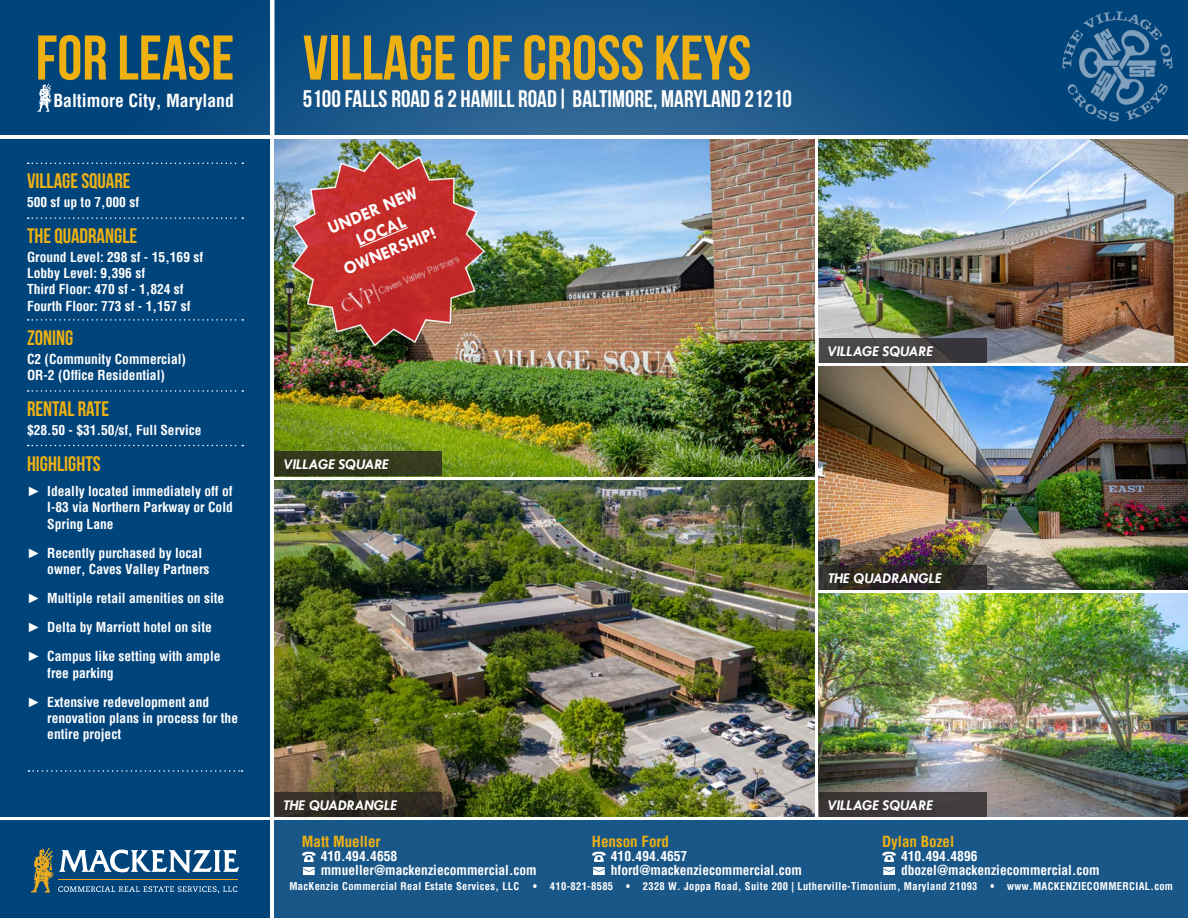
<style>
.page{position:relative;width:1188px;height:918px;background:#fff}
.page>*{position:absolute;margin:0;border:0;box-sizing:border-box;transform-origin:0 0}
.t1{font:700 63px "Bebas Neue";color:#eeb111}
.t2{font:700 24px "Bebas Neue";color:#fff}
.t3{font:700 21px "Bebas Neue";color:#eeb111}
.t4{font:700 18.15px "Tw Cen";color:#fff}
.t5{font:700 condensed 17.7px "Helvetica";color:#fff}
.t6{font:italic 700 15px "Tw Cen";color:#fff}
.t7{font:700 condensed 15px "Helvetica";color:#eeb111}
.t8{font:700 condensed 13.5px/16.2px "Helvetica";color:#fff}
.t9{font:700 condensed 10.5px "Helvetica";letter-spacing:.035em;color:#fff;scale:.85 1}
.t10{font:700 condensed 10.5px "Helvetica";letter-spacing:.035em;color:#fff}
.s1{font-family:"Impact";font-weight:400;font-stretch:normal}
</style>
<div class="page">
<svg style="left:0;top:0;width:1188px;height:135px;background:#104f84"></svg>
<div style="left:275px;top:821px;width:913px;height:97px;background:#1a5789"></div>
<div style="left:0;top:821px;width:270px;height:97px;background:#00447c"></div>
<hr style="left:270px;top:0;width:4px;height:159px;background:#fff">
<div style="left:0;top:139px;width:270px;height:678px;background:#00447c"></div>
<svg style="left:28px;top:163px;width:215px;height:1px"></svg>
<svg style="left:28px;top:217px;width:215px;height:2px"></svg>
<svg style="left:28px;top:319px;width:215px;height:2px"></svg>
<svg style="left:28px;top:390px;width:215px;height:2px"></svg>
<svg style="left:28px;top:445px;width:215px;height:1px"></svg>
<svg style="left:28px;top:770px;width:215px;height:2px"></svg>
<svg style="left:592px;top:852px;width:14px;height:23px"></svg>
<svg style="left:302px;top:852px;width:14px;height:23px"></svg>
<svg style="left:882px;top:852px;width:14px;height:23px"></svg>
<svg style="left:31px;top:848px;width:208px;height:44px"></svg>
<img style="left:275px;top:139px;width:540px;height:337px">
<img style="left:275px;top:480px;width:540px;height:337px">
<img style="left:819px;top:139px;width:369px;height:224px">
<img style="left:819px;top:594px;width:369px;height:223px">
<img style="left:819px;top:366px;width:369px;height:224px">
<svg style="left:37px;top:84px;width:15px;height:28px"></svg>
<img style="left:1049px;top:0;width:137px;height:135px">
<div style="left:275px;top:452px;width:167px;height:24px;background:#363b1e"></div>
<div style="left:281px;top:456px;width:119px;height:25px;background:#231f20;opacity:.5"></div>
<svg style="left:275px;top:793px;width:167px;height:24px"></svg>
<div style="left:281px;top:796px;width:127px;height:26px;background:#231f20;opacity:.5"></div>
<div style="left:819px;top:338px;width:167px;height:25px;background:linear-gradient(to right,#53504f,#353338)"></div>
<div style="left:825px;top:342px;width:119px;height:26px;background:#231f20;opacity:.5"></div>
<div style="left:819px;top:792px;width:167px;height:25px;background:#423e3f"></div>
<div style="left:825px;top:796px;width:119px;height:26px;background:#231f20;opacity:.5"></div>
<svg style="left:819px;top:565px;width:168px;height:25px;background:#312d2b"></svg>
<div style="left:825px;top:569px;width:128px;height:26px;background:#231f20;opacity:.5"></div>
<img style="left:290px;top:150px;width:196px;height:197px">
<img style="left:323px;top:233px;width:159px;height:98px">
<h1 class="t1" style="left:36px;top:23px;width:200px">FOR LEASE</h1>
<h3 class="t5" style="left:53px;top:88px;width:182px">Baltimore City, Maryland</h3>
<p class="t3" style="left:27px;top:170px;width:105px">VILLAGE SQUARE</p>
<p class="t8" style="left:27px;top:194px;width:114px">500 sf up to 7,000 sf</p>
<p class="t3" style="left:27px;top:225px;width:112px">THE QUADRANGLE</p>
<p class="t8" style="left:27px;top:249px;width:178px">Ground Level: 298 sf - 15,169 sf</p>
<p class="t8" style="left:27px;top:265px;width:120px">Lobby Level: 9,396 sf</p>
<p class="t8" style="left:27px;top:281px;width:158px">Third Floor: 470 sf - 1,824 sf</p>
<p class="t8" style="left:27px;top:298px;width:165px">Fourth Floor: 773 sf - 1,157 sf</p>
<p class="t3" style="left:27px;top:326px;width:48px">ZONING</p>
<p class="t8" style="left:27px;top:351px;width:161px">C2 (Community Commercial)</p>
<p class="t8" style="left:27px;top:367px;width:139px">OR-2 (Office Residential)</p>
<p class="t3" style="left:27px;top:397px;width:84px">RENTAL RATE</p>
<p class="t8" style="left:27px;top:422px;width:176px">$28.50 - $31.50/sf, Full Service</p>
<p class="t3" style="left:27px;top:452px;width:75px">HIGHLIGHTS</p>
<p class="t8" style="left:47px;top:483px;width:187px;text-align:justify;text-indent:-20px"><span class="s1">►</span> Ideally located immediately off of I-83 via Northern Parkway or Cold Spring Lane</p>
<p class="t8" style="left:47px;top:545px;width:164px;text-indent:-20px"><span class="s1">►</span> Recently purchased by local owner, Caves Valley Partners</p>
<p class="t8" style="left:27px;top:590px;width:199px"><span class="s1">►</span> Multiple retail amenities on site</p>
<p class="t8" style="left:27px;top:619px;width:186px"><span class="s1">►</span> Delta by Marriott hotel on site</p>
<p class="t8" style="left:47px;top:648px;width:175px;text-indent:-20px"><span class="s1">►</span> Campus like setting with ample free parking</p>
<p class="t8" style="left:47px;top:694px;width:192px;text-indent:-20px"><span class="s1">►</span> Extensive redevelopment and renovation plans in process for the entire project</p>
<p class="t1" style="left:303px;top:23px;width:450px">VILLAGE OF CROSS KEYS</p>
<p class="t2" style="left:303px;top:85px;width:491px">5100 FALLS ROAD &amp; 2 HAMILL ROAD| BALTIMORE, MARYLAND 21210</p>
<p class="t4" style="left:324px;top:219px;width:97px;rotate:-23deg">UNDER NEW</p>
<p class="t4" style="left:353px;top:231px;width:54px;rotate:-23deg">LOCAL</p>
<p class="t4" style="left:340px;top:260px;width:100px;rotate:-23deg">OWNERSHIP!</p>
<p class="t6" style="left:284px;top:455px;width:107px">VILLAGE SQUARE</p>
<p class="t6" style="left:828px;top:342px;width:107px">VILLAGE SQUARE</p>
<p class="t6" style="left:828px;top:569px;width:115px">THE QUADRANGLE</p>
<p class="t6" style="left:284px;top:796px;width:115px">THE QUADRANGLE</p>
<p class="t7" style="left:302px;top:832px;width:80px">Matt Mueller</p>
<p class="t8" style="left:321px;top:850px;width:217px;line-height:13.5px">410.494.4658 mmueller@mackenziecommercial.com</p>
<p class="t7" style="left:592px;top:832px;width:79px">Henson Ford</p>
<p class="t8" style="left:611px;top:850px;width:193px;line-height:13.5px">410.494.4657 hford@mackenziecommercial.com</p>
<p class="t6" style="left:828px;top:796px;width:107px">VILLAGE SQUARE</p>
<p class="t7" style="left:882px;top:832px;width:74px">Dylan Bozel</p>
<p class="t8" style="left:901px;top:850px;width:200px;line-height:13.5px">410.494.4896 dbozel@mackenziecommercial.com</p>
<p class="t10" style="left:289px;top:879px;width:231px">MacKenzie Commercial Real Estate Services, LLC</p>
<p class="t9" style="left:533px;top:879px;width:754px">• 410-821-8585 • 2328 W. Joppa Road, Suite 200 | Lutherville-Timonium, Maryland 21093 • www.MACKENZIECOMMERCIAL.com</p>
</div>
